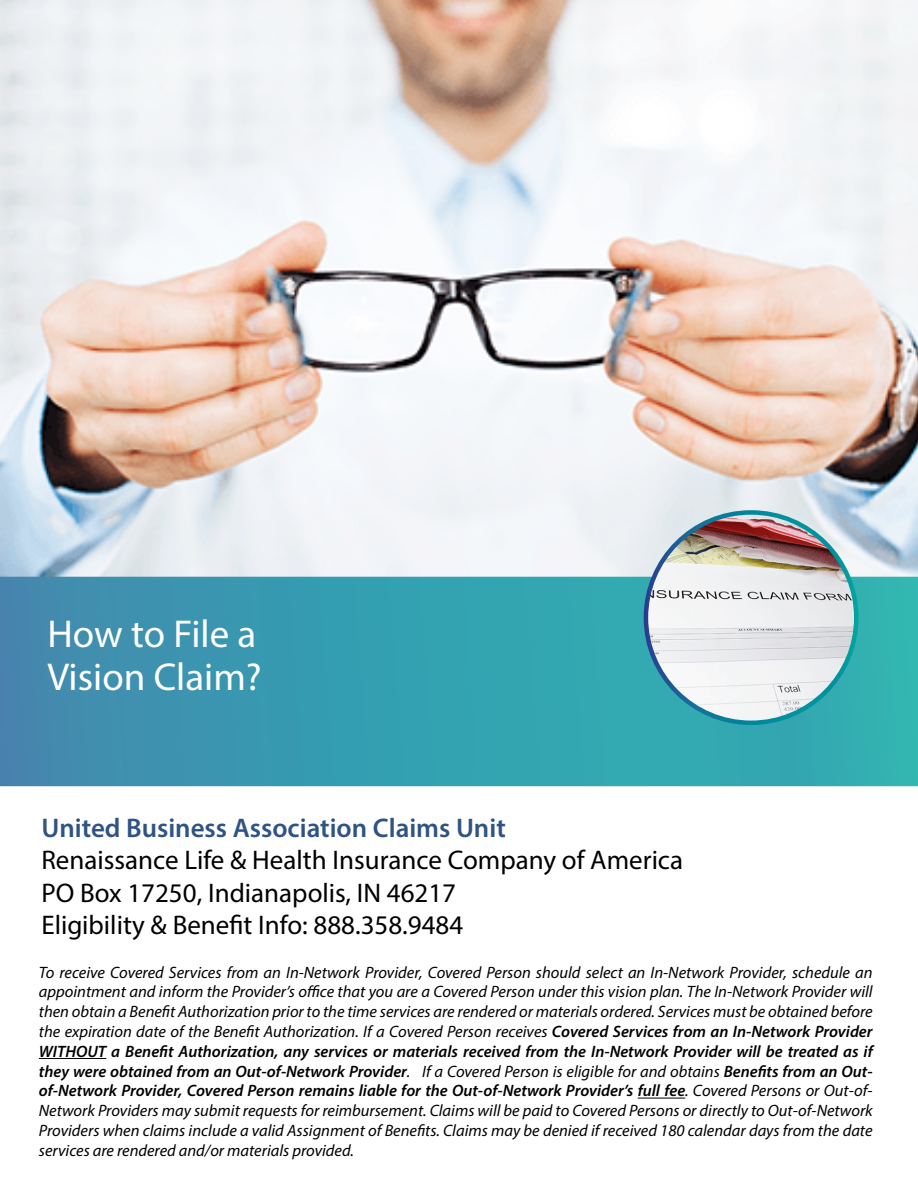
<style>
.page{position:relative;width:918px;height:1188px;background:#fff}
.page>*{position:absolute;margin:0;border:0;box-sizing:border-box;transform-origin:0 0}
.t1{font:39px/43.5px "Myriad Pro";color:#fff}
.t2{font:27px/32.4px "Myriad Pro";color:#000}
.t3{font:600 27px "Myriad Pro";color:#2f5483}
.t4{font:italic 16.5px/19.8px "Myriad Pro";color:#000101;text-align:justify}
.s1{font-weight:600}
</style>
<div class="page">
<img style="left:0;top:0;width:918px;height:577px">
<svg style="left:0;top:577px;width:918px;height:209px;background:#379db0"></svg>
<img style="left:646px;top:512px;width:210px;height:211px;border-radius:50%">
<hr style="left:39px;top:1058px;width:67px;height:1px;background:#000101">
<hr style="left:638px;top:1098px;width:47px;height:1px;background:#000101">
<h1 class="t1" style="left:48px;top:615px;width:216px">How to File a<br>Vision Claim?</h1>
<h2 class="t3" style="left:41px;top:818px;width:466px">United Business Association Claims Unit</h2>
<h2 class="t2" style="left:41px;top:846px;width:643px">Renaissance Life &amp; Health Insurance Company of America<br>PO Box 17250, Indianapolis, IN 46217<br>Eligibility &amp; Benefit Info: 888.358.9484</h2>
<p class="t4" style="left:39px;top:963px;width:835px">To receive Covered Services from an In-Network Provider, Covered Person should select an In-Network Provider, schedule an appointment and inform the Provider’s office that you are a Covered Person under this vision plan. The In-Network Provider will then obtain a Benefit Authorization prior to the time services are rendered or materials ordered. Services must be obtained before the expiration date of the Benefit Authorization. If a Covered Person receives <span class="s1">Covered Services from an In-Network Provider WITHOUT a Benefit Authorization, any services or materials received from the In-Network Provider will be treated as if they were obtained from an Out-of-Network Provider</span>. If a Covered Person is eligible for and obtains <span class="s1">Benefits from an Out&shy;of-Network Provider, Covered Person remains liable for the Out-of-Network Provider’s full fee</span>. Covered Persons or Out-of-Network Providers may submit requests for reimbursement. Claims will be paid to Covered Persons or directly to Out-of-Network Providers when claims include a valid Assignment of Benefits. Claims may be denied if received 180 calendar days from the date services are rendered and/or materials provided.</p>
</div>
